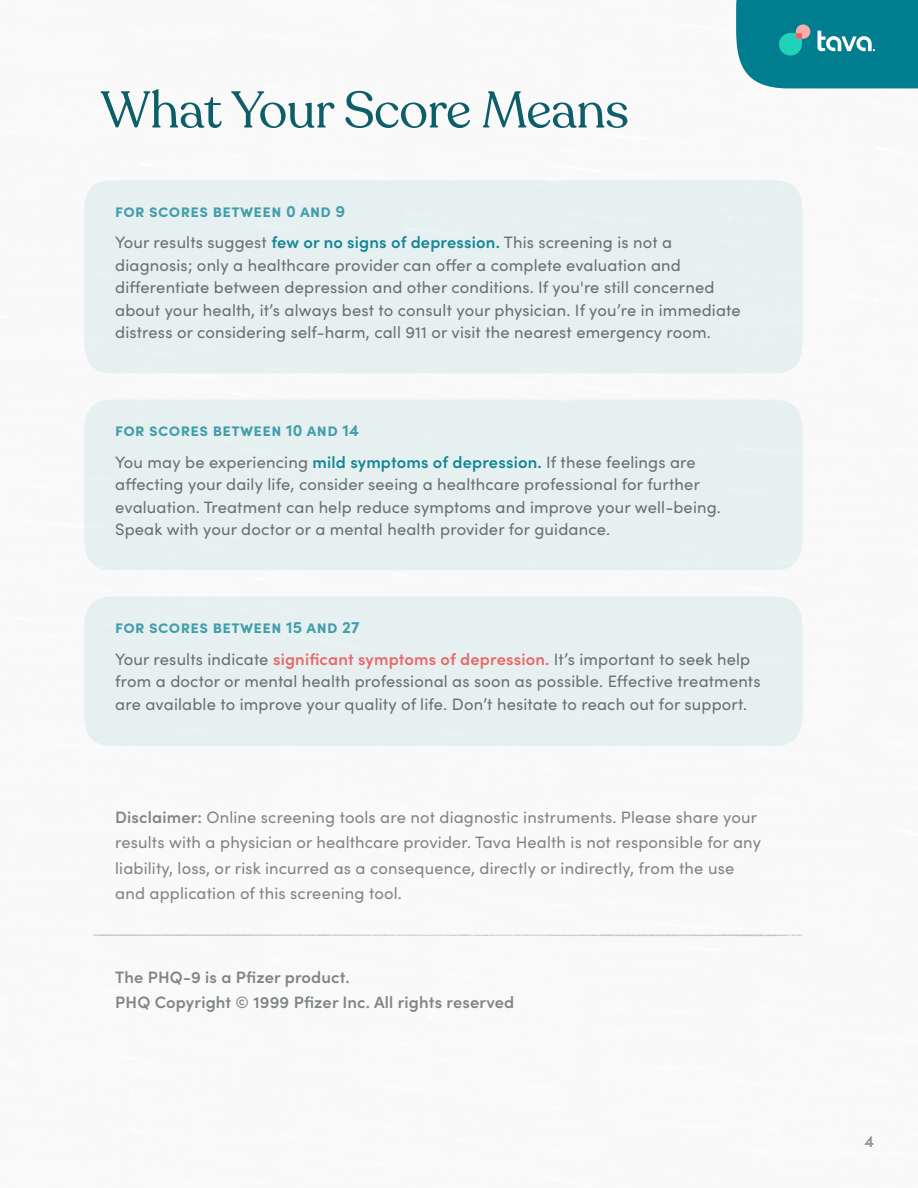
<style>
.page{position:relative;width:918px;height:1188px;background:#fff}
.page>*{position:absolute;margin:0;border:0;box-sizing:border-box;transform-origin:0 0}
.t1{font:51px "Recoleta";letter-spacing:-.01em;color:#0d5e69}
.t2{font:16.5px/22.5px "Sofia Pro";letter-spacing:.01em;color:#69706f}
.t3{font:600 16.5px/25.5px "Sofia Pro";letter-spacing:.01em;color:#69706f}
.t4{font:700 16.5px "Sofia Pro";letter-spacing:.02em;color:#419eaa}
.t5{font:600 16.5px "Sofia Pro";color:#919493}
.s1{font-weight:600;color:#138695}
.s2{font-weight:600;color:#e66967}
.s3{font-weight:600}
</style>
<div class="page">
<div style="left:84px;top:180px;width:719px;height:193px;background:#e7f0f1"></div>
<div style="left:84px;top:400px;width:719px;height:170px;background:#e7f0f1"></div>
<div style="left:84px;top:596px;width:719px;height:150px;background:#e7f0f1"></div>
<img style="left:92px;top:934px;width:711px;height:3px">
<svg style="left:736px;top:0;width:182px;height:88px;background:#128696"></svg>
<h1 class="t1" style="left:101px;top:79px;width:530px">What Your Score Means</h1>
<p class="t4" style="left:115px;top:198px;width:232px">For scores between 0 and 9</p>
<p class="t2" style="left:115px;top:230px;width:627px">Your results suggest <span class="s1">few or no signs of depression.</span> This screening is not a diagnosis; only a healthcare provider can offer a complete evaluation and differentiate between depression and other conditions. If you're still concerned about your health, it’s always best to consult your physician. If you’re in immediate distress or considering self-harm, call 911 or visit the nearest emergency room.</p>
<p class="t4" style="left:115px;top:418px;width:245px">For scores between 10 and 14</p>
<p class="t2" style="left:115px;top:450px;width:607px">You may be experiencing <span class="s1">mild symptoms of depression.</span> If these feelings are affecting your daily life, consider seeing a healthcare professional for further evaluation. Treatment can help reduce symptoms and improve your well-being.<br>Speak with your doctor or a mental health provider for guidance.</p>
<p class="t4" style="left:115px;top:614px;width:246px">For scores between 15 and 27</p>
<p class="t2" style="left:115px;top:647px;width:647px">Your results indicate <span class="s2">significant symptoms of depression.</span> It’s important to seek help from a doctor or mental health professional as soon as possible. Effective treatments are available to improve your quality of life. Don’t hesitate to reach out for support.</p>
<p class="t2" style="left:115px;top:803px;width:647px;line-height:25.5px"><span class="s3">Disclaimer:</span> Online screening tools are not diagnostic instruments. Please share your results with a physician or healthcare provider. Tava Health is not responsible for any liability, loss, or risk incurred as a consequence, directly or indirectly, from the use and application of this screening tool.</p>
<p class="t3" style="left:115px;top:963px;width:401px">The PHQ-9 is a Pfizer product.<br>PHQ Copyright © 1999 Pfizer Inc. All rights reserved</p>
<p class="t5" style="left:865px;top:1129px;width:11px">4</p>
</div>
